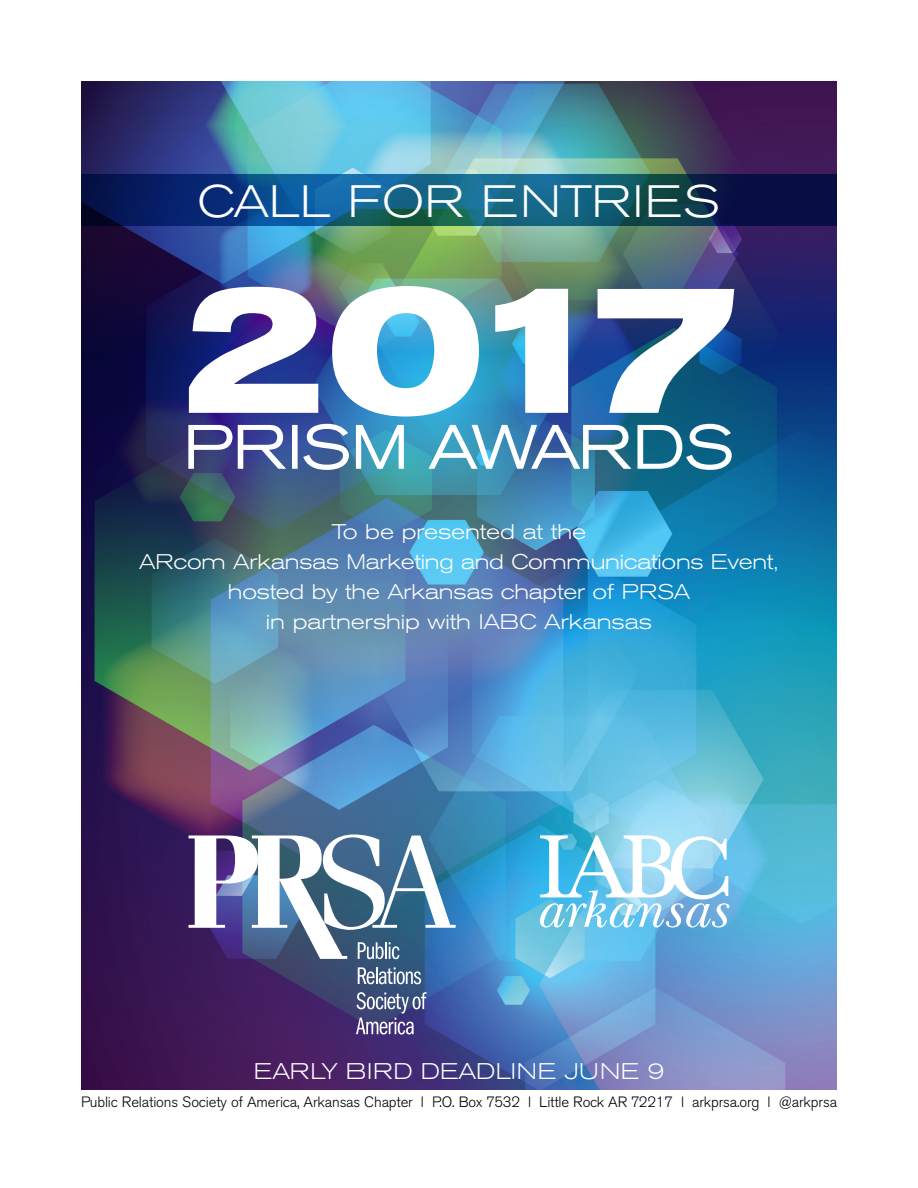
<style>
.page{position:relative;width:918px;height:1188px;background:#fff}
.page>*{position:absolute;margin:0;border:0;box-sizing:border-box;transform-origin:0 0}
.t1{font:700 expanded 183px "Akzidenz Grotesk BE";color:#fff}
.t2{font:300 expanded 60px "Akzidenz Grotesk BE";letter-spacing:.01em;color:#fff}
.t3{font:300 expanded 45px "Akzidenz Grotesk BE";letter-spacing:.02em;color:#fff}
.t4{font:300 expanded 22.5px "Akzidenz Grotesk BE";letter-spacing:.03em;color:#fff}
.t5{font:300 expanded 21px/30px "Akzidenz Grotesk BE";letter-spacing:-.01em;color:#fff;text-align:center}
.t6{font:300 14.85px "Akzidenz Grotesk BE";letter-spacing:-.01em;color:#000}
</style>
<div class="page">
<img style="left:81px;top:81px;width:756px;height:1009px">
<svg style="left:188px;top:424px;width:100px;height:46px;background:#5b619d"></svg>
<div style="left:292px;top:425px;width:6px;height:44px;border:2px solid #fff"></div>
<svg style="left:302px;top:421px;width:103px;height:50px;background:#5c94bc"></svg>
<svg style="left:427px;top:423px;width:305px;height:48px;background:#4b8dae"></svg>
<svg style="left:81px;top:175px;width:756px;height:51px;background:#0d426d"></svg>
<svg style="left:358px;top:967px;width:63px;height:17px"></svg>
<svg style="left:356px;top:992px;width:71px;height:43px;background:#686a97"></svg>
<svg style="left:189px;top:834px;width:267px;height:125px"></svg>
<svg style="left:540px;top:835px;width:189px;height:93px"></svg>
<h3 class="t3" style="left:198px;top:174px;width:524px">CALL FOR ENTRIES</h3>
<h1 class="t1" style="left:176px;top:238px;width:568px">2017</h1>
<h2 class="t2" style="left:184px;top:411px;width:551px">PRISM AWARDS</h2>
<p class="t5" style="left:139px;top:517px;width:641px">To be presented at the<br>ARcom Arkansas Marketing and Communications Event, hosted by the Arkansas chapter of PRSA<br>in partnership with IABC Arkansas</p>
<p class="t4" style="left:254px;top:1057px;width:412px">EARLY BIRD DEADLINE JUNE 9</p>
<p class="t6" style="left:81px;top:1094px;width:758px">Public Relations Society of America, Arkansas Chapter l P.O. Box 7532 l Little Rock AR 72217 l arkprsa.org l @arkprsa</p>
</div>
